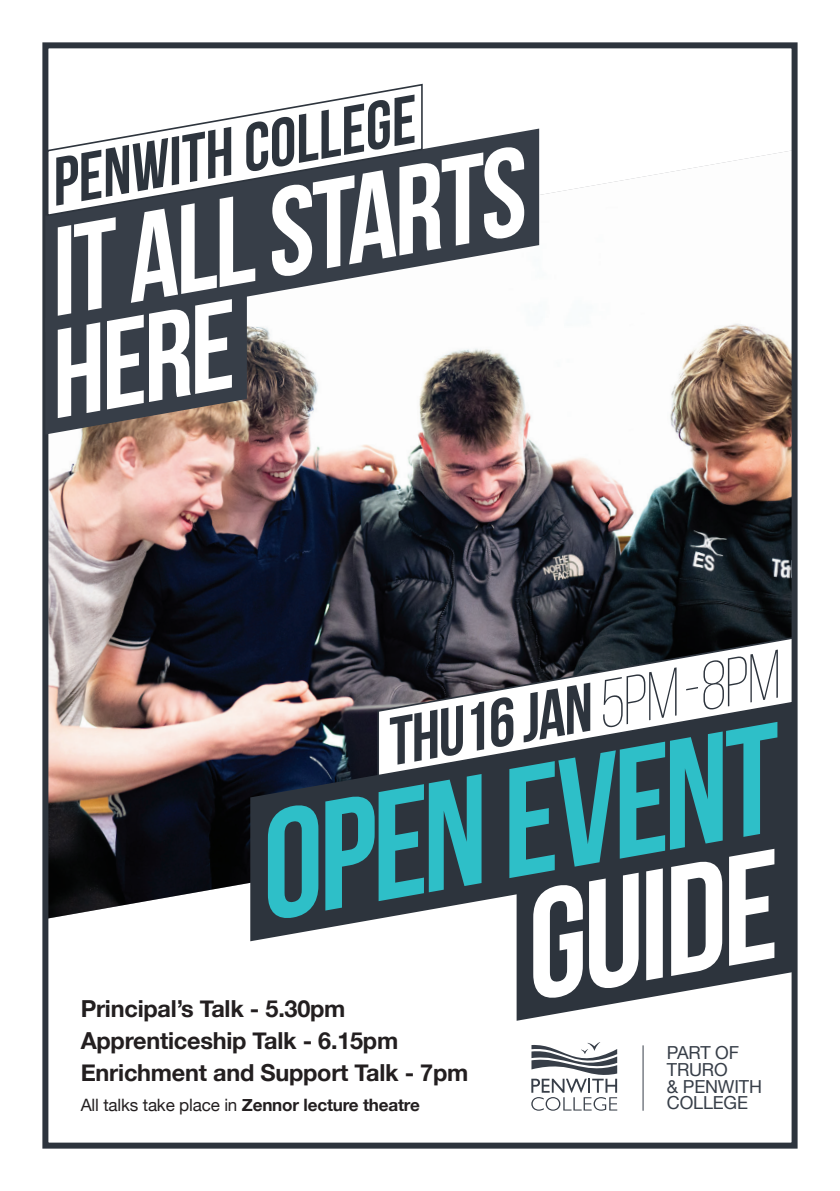
<style>
.page{position:relative;width:840px;height:1191px;background:#fff}
.page>*{position:absolute;margin:0;border:0;box-sizing:border-box;transform-origin:0 0}
.t1{font:italic 700 153.4px "Bebas Neue";color:#2ebfc8}
.t2{font:italic 700 153.4px "Bebas Neue";color:#fff}
.t3{font:italic 700 124.2px/100.8px "Bebas Neue";color:#fff}
.t4{font:italic 700 67.6px "Bebas Neue";color:#2d343d}
.FE_body{font:700 23.4px "Helvetica Neue";letter-spacing:-.01em;color:#231f20}
.t5{font:18px "Helvetica Neue";letter-spacing:-.01em;color:#373e48}
.FE_body-2{font:700 17px "Helvetica Neue";letter-spacing:-.01em;color:#231f20}
.s1{font-weight:300}
.s2{font-weight:400}
</style>
<div class="page">
<img style="left:49px;top:150px;width:741px;height:769px">
<hr style="left:642px;top:1045px;width:1px;height:65px;background:#373e48">
<svg style="left:531px;top:1042px;width:86px;height:68px"></svg>
<div style="left:42px;top:42px;width:755px;height:1106px;border:6px solid #2d343d"></div>
<svg style="left:516px;top:941px;width:278px;height:79px;fill:#2d343d"></svg>
<svg style="left:250px;top:701px;width:545px;height:240px;background:#3f434c"></svg>
<svg style="left:45px;top:332px;width:202px;height:102px;background:#4b4b4f"></svg>
<svg style="left:45px;top:129px;width:494px;height:203px;fill:#373e48"></svg>
<svg style="left:46px;top:83px;width:377px;height:134px"></svg>
<svg style="left:376px;top:636px;width:417px;height:141px"></svg>
<p class="t4" style="left:43px;top:147px;width:369px;rotate:-10deg">penwith College</p>
<p class="t3" style="left:19px;top:226px;width:500px;rotate:-10deg">It all Starts here</p>
<p class="t4" style="left:378px;top:706px;width:398px;rotate:-10deg">Thu16 Jan <span class="s1">5pm -8pm</span></p>
<p class="t1" style="left:239px;top:786px;width:524px;rotate:-10deg">Open Event</p>
<p class="t2" style="left:504px;top:866px;width:255px;rotate:-10deg">guide</p>
<p class="FE_body" style="left:81px;top:990px;width:266px">Principal’s Talk - 5.30pm</p>
<p class="FE_body" style="left:81px;top:1022px;width:319px">Apprenticeship Talk - 6.15pm</p>
<p class="FE_body" style="left:81px;top:1054px;width:389px">Enrichment and Support Talk - 7pm</p>
<p class="FE_body-2" style="left:81px;top:1091px;width:340px"><span class="s2">All talks take place in</span> Zennor lecture theatre</p>
<p class="t5" style="left:666px;top:1039px;width:74px">PART OF</p>
<p class="t5" style="left:666px;top:1056px;width:62px">TRURO</p>
<p class="t5" style="left:666px;top:1073px;width:96px">&amp; PENWITH</p>
<p class="t5" style="left:666px;top:1090px;width:83px">COLLEGE</p>
</div>
